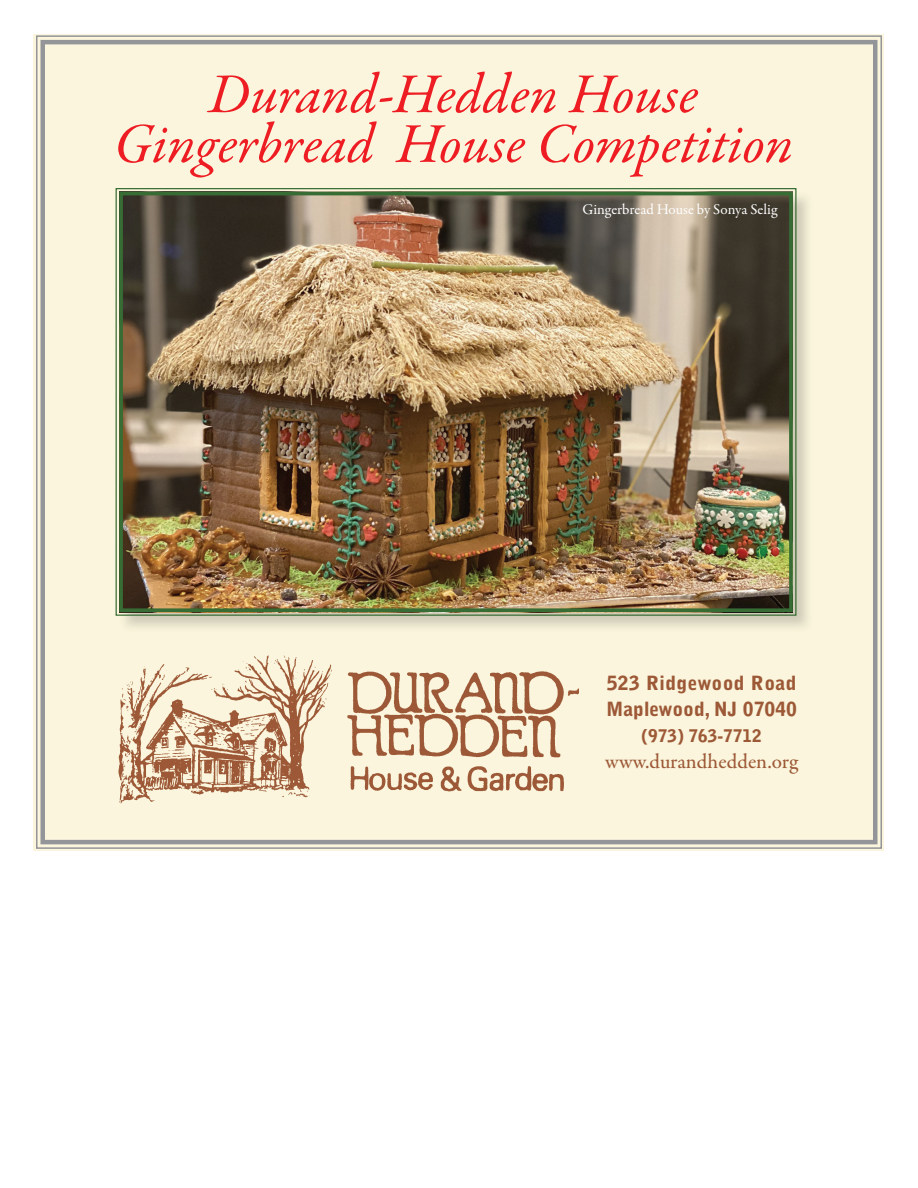
<style>
.page{position:relative;width:918px;height:1188px;background:#fff}
.page>*{position:absolute;margin:0;border:0;box-sizing:border-box;transform-origin:0 0}
.t1{font:italic 56.4px/49.8px "Garamond Premr Pro";color:#ee1d23;text-align:center}
.t2{font:500 21px "Garamond Premr Pro";color:#9d5937}
.t3{font:900 19.5px/26px "Bell Gothic Std";color:#9d5937}
.t4{font:900 17.4px "Bell Gothic Std";color:#9d5937}
.t5{font:15px "Garamond Premr Pro";color:#fff}
</style>
<div class="page">
<div style="left:35px;top:35px;width:848px;height:815px;background:#faf5dc"></div>
<div style="left:40px;top:40px;width:838px;height:804px;border:4px solid #939598"></div>
<img style="left:116px;top:649px;width:216px;height:155px">
<img style="left:342px;top:666px;width:236px;height:131px">
<div style="left:118px;top:190px;width:697px;height:444px;background:#231f20;opacity:.2"></div>
<img style="left:115px;top:187px;width:682px;height:429px">
<div style="left:119px;top:192px;width:674px;height:420px;border:4px solid #376c34"></div>
<p class="t1" style="left:113px;top:72px;width:682px">Durand-Hedden House<br>Gingerbread House Competition</p>
<p class="t5" style="left:583px;top:201px;width:197px">Gingerbread House by Sonya Selig</p>
<p class="t3" style="left:606px;top:670px;width:193px">523 Ridgewood Road<br>Maplewood, NJ 07040</p>
<p class="t4" style="left:641px;top:726px;width:122px">(973) 763-7712</p>
<p class="t2" style="left:605px;top:748px;width:194px">www.durandhedden.org</p>
</div>
